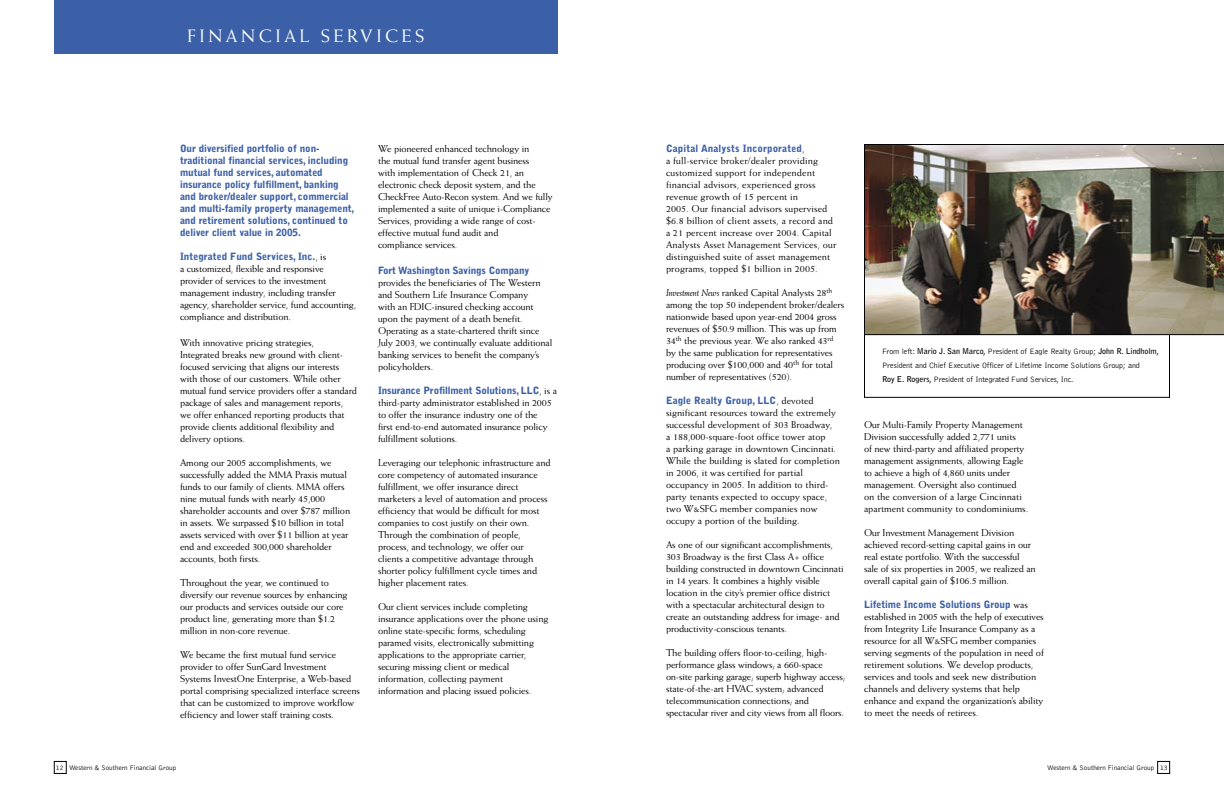
<style>
.page{position:relative;width:1224px;height:792px;background:#fff}
.page>*{position:absolute;margin:0;border:0;box-sizing:border-box;transform-origin:0 0}
.t1{font:18px "Weiss";letter-spacing:.2em;color:#fff}
.t2{font:10px/12px "Weiss";letter-spacing:-.015em;color:#000}
.t3{font:10px/12px "Weiss";letter-spacing:.01em;color:#000}
.t4{font:900 10px/12px "Bell Gothic";letter-spacing:-.01em;color:#3c60a7}
.t5{font:300 8px/14px "Bell Gothic";letter-spacing:-.01em;color:#000}
.t6{font:300 7px "Bell Gothic";color:#000}
.s1{font-family:"Bell Gothic";font-weight:900;color:#3c60a7}
.s2{font-style:italic}
.s3{font-weight:700}
</style>
<div class="page">
<div style="left:864px;top:334px;width:306px;height:64px;border:1px solid #000"></div>
<div style="left:1157px;top:761px;width:13px;height:13px;border:1px solid #000"></div>
<div style="left:54px;top:761px;width:13px;height:13px;border:1px solid #000"></div>
<div style="left:54px;top:0;width:504px;height:54px;background:#3c60a7"></div>
<img style="left:864px;top:144px;width:360px;height:191px">
<p class="t1" style="left:187px;top:26px;width:239px">FINANCIAL SERVICES</p>
<p class="t4" style="left:180px;top:142px;width:170px">Our diversified portfolio of non&shy;traditional financial services, including</p>
<p class="t4" style="left:180px;top:166px;width:176px">mutual fund services, automated insurance policy fulfillment, banking and broker/dealer support, commercial and multi-family property management, and retirement solutions, continued to deliver client value in 2005.</p>
<p class="t2" style="left:180px;top:250px;width:178px"><span class="s1">Integrated Fund Services, Inc.</span>, is<br>a customized, flexible and responsive provider of services to the investment management industry, including transfer agency, shareholder service, fund accounting, compliance and distribution.</p>
<p class="t2" style="left:180px;top:336px;width:179px">With innovative pricing strategies,<br>Integrated breaks new ground with client&shy;focused servicing that aligns our interests with those of our customers. While other mutual fund service providers offer a standard package of sales and management reports,<br>we offer enhanced reporting products that provide clients additional flexibility and delivery options.</p>
<p class="t2" style="left:180px;top:456px;width:172px">Among our 2005 accomplishments, we successfully added the MMA Praxis mutual funds to our family of clients. MMA offers nine mutual funds with nearly 45,000 shareholder accounts and over $787 million in assets. We surpassed $10 billion in total assets serviced with over $11 billion at year end and exceeded 300,000 shareholder accounts, both firsts.</p>
<p class="t2" style="left:180px;top:576px;width:169px">Throughout the year, we continued to diversify our revenue sources by enhancing our products and services outside our core product line, generating more than $1.2 million in non-core revenue.</p>
<p class="t2" style="left:180px;top:648px;width:181px">We became the first mutual fund service provider to offer SunGard Investment Systems InvestOne Enterprise, a Web-based portal comprising specialized interface screens that can be customized to improve workflow efficiency and lower staff training costs.</p>
<p class="t2" style="left:378px;top:142px;width:176px">We pioneered enhanced technology in<br>the mutual fund transfer agent business<br>with implementation of Check 21, an electronic check deposit system, and the CheckFree Auto-Recon system. And we fully implemented a suite of unique i-Compliance Services, providing a wide range of cost&shy;effective mutual fund audit and<br>compliance services.</p>
<p class="t2" style="left:378px;top:265px;width:176px"><span class="s1">Fort Washington Savings Company </span>provides the beneficiaries of The Western and Southern Life Insurance Company<br>with an FDIC-insured checking account upon the payment of a death benefit.<br>Operating as a state-chartered thrift since July 2003, we continually evaluate additional banking services to benefit the company’s policyholders.</p>
<p class="t2" style="left:378px;top:385px;width:180px"><span class="s1">Insurance Profillment Solutions, LLC</span>, is a third-party administrator established in 2005 to offer the insurance industry one of the<br>first end-to-end automated insurance policy fulfillment solutions.</p>
<p class="t2" style="left:378px;top:457px;width:174px">Leveraging our telephonic infrastructure and core competency of automated insurance fulfillment, we offer insurance direct marketers a level of automation and process efficiency that would be difficult for most companies to cost justify on their own.<br>Through the combination of people, process, and technology, we offer our clients a competitive advantage through shorter policy fulfillment cycle times and higher placement rates.</p>
<p class="t2" style="left:378px;top:601px;width:172px">Our client services include completing insurance applications over the phone using online state-specific forms, scheduling paramed visits, electronically submitting applications to the appropriate carrier, securing missing client or medical information, collecting payment information and placing issued policies.</p>
<p class="t3" style="left:666px;top:142px;width:172px"><span class="s1">Capital Analysts Incorporated</span>,<br>a full-service broker/dealer providing customized support for independent financial advisors, experienced gross revenue growth of 15 percent in<br>2005. Our financial advisors supervised $6.8 billion of client assets, a record and a 21 percent increase over 2004. Capital Analysts Asset Management Services, our distinguished suite of asset management programs, topped $1 billion in 2005.</p>
<p class="t2" style="left:666px;top:286px;width:180px"><span class="s2">Investment News</span> ranked Capital Analysts 28<sup>th </sup>among the top 50 independent broker/dealers nationwide based upon year-end 2004 gross revenues of $50.9 million. This was up from 34<sup>th</sup> the previous year. We also ranked 43<sup>rd </sup>by the same publication for representatives producing over $100,000 and 40<sup>th</sup> for total number of representatives (520).</p>
<p class="t2" style="left:666px;top:394px;width:175px"><span class="s1">Eagle Realty Group, LLC</span>, devoted significant resources toward the extremely successful development of 303 Broadway,<br>a 188,000-square-foot office tower atop<br>a parking garage in downtown Cincinnati.<br>While the building is slated for completion in 2006, it was certified for partial occupancy in 2005. In addition to third&shy;party tenants expected to occupy space, two W&amp;SFG member companies now occupy a portion of the building.</p>
<p class="t2" style="left:666px;top:538px;width:179px">As one of our significant accomplishments, 303 Broadway is the first Class A+ office building constructed in downtown Cincinnati in 14 years. It combines a highly visible location in the city’s premier office district with a spectacular architectural design to create an outstanding address for image- and productivity-conscious tenants.</p>
<p class="t2" style="left:666px;top:646px;width:181px">The building offers floor-to-ceiling, high&shy;performance glass windows; a 660-space on-site parking garage; superb highway access; state-of-the-art HVAC system; advanced telecommunication connections; and spectacular river and city views from all floors.</p>
<p class="t5" style="left:882px;top:345px;width:278px">From left: <span class="s3">Mario J. San Marco,</span> President of Eagle Realty Group; <span class="s3">John R. Lindholm,<br></span>President and Chief Executive Officer of Lifetime Income Solutions Group; and<br><span class="s3">Roy E. Rogers,</span> President of Integrated Fund Services, Inc.</p>
<p class="t2" style="left:864px;top:418px;width:166px">Our Multi-Family Property Management Division successfully added 2,771 units<br>of new third-party and affiliated property management assignments, allowing Eagle to achieve a high of 4,860 units under management. Oversight also continued on the conversion of a large Cincinnati apartment community to condominiums.</p>
<p class="t2" style="left:864px;top:526px;width:173px">Our Investment Management Division achieved record-setting capital gains in our real estate portfolio. With the successful sale of six properties in 2005, we realized an overall capital gain of $106.5 million.</p>
<p class="t2" style="left:864px;top:598px;width:181px"><span class="s1">Lifetime Income Solutions Group</span> was established in 2005 with the help of executives from Integrity Life Insurance Company as a resource for all W&amp;SFG member companies serving segments of the population in need of retirement solutions. We develop products, services and tools and seek new distribution channels and delivery systems that help enhance and expand the organization’s ability to meet the needs of retirees.</p>
<p class="t6" style="left:56px;top:764px;width:122px">12 Western &amp; Southern Financial Group</p>
<p class="t6" style="left:1047px;top:764px;width:122px">Western &amp; Southern Financial Group 13</p>
</div>
